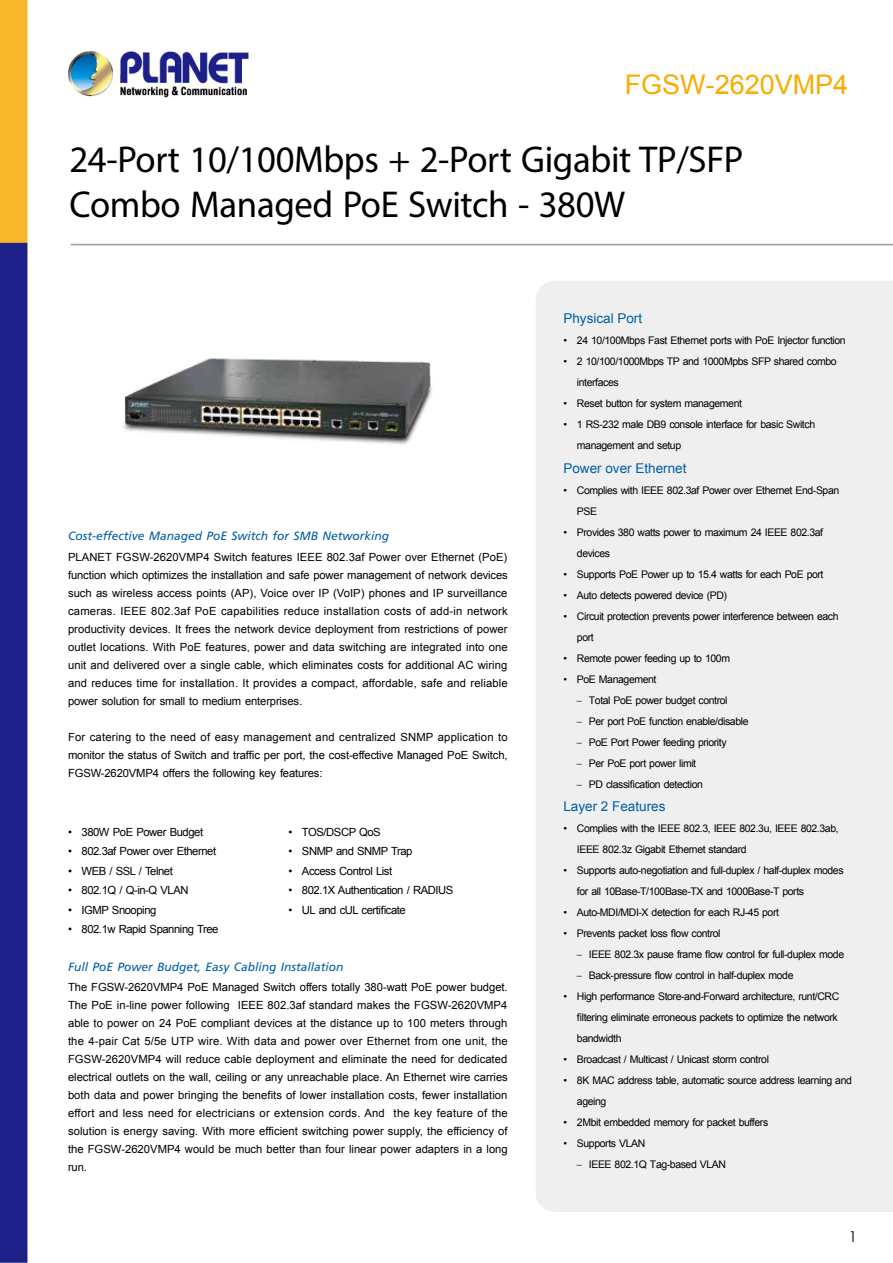
<style>
.page{position:relative;width:893px;height:1263px;background:#fff}
.page>*{position:absolute;margin:0;border:0;box-sizing:border-box;transform-origin:0 0}
.t1{font:37.5px/45px "Myriad Pro";letter-spacing:-.01em;color:#000}
.t2{font:27px "Arial";color:#f7ac00}
.t3{font:15px "Century Gothic";color:#000}
.t4{font:13.5px "Arial";color:#005ea6}
.t5{font:italic 12px "Frutiger";color:#005ea6}
.t6{font:11.25px/18px "Arial";letter-spacing:-.04em;color:#000;text-align:justify}
.t7{font:10.5px/21px "Arial";letter-spacing:-.04em;color:#000}
.s1{font-family:"Frutiger";font-weight:300}
</style>
<div class="page">
<img style="left:0;top:0;width:893px;height:1263px">
<div style="left:536px;top:281px;width:357px;height:931px;background:#efefef"></div>
<img style="left:99px;top:273px;width:360px;height:239px">
<h2 class="t2" style="left:625px;top:67px;width:225px">FGSW-2620VMP4</h2>
<h1 class="t1" style="left:69px;top:136px;width:675px">24-Port 10/100Mbps + 2-Port Gigabit TP/SFP<br>Combo Managed PoE Switch - 380W</h1>
<p class="t5" style="left:68px;top:529px;width:323px">Cost-effective Managed PoE Switch for SMB Networking</p>
<p class="t6" style="left:68px;top:548px;width:441px">PLANET FGSW-2620VMP4 Switch features IEEE 802.3af Power over Ethernet (PoE) function which optimizes the installation and safe power management of network devices such as wireless access points (AP), Voice over IP (VoIP) phones and IP surveillance cameras. IEEE 802.3af PoE capabilities reduce installation costs of add-in network productivity devices. It frees the network device deployment from restrictions of power outlet locations. With PoE features, power and data switching are integrated into one unit and delivered over a single cable, which eliminates costs for additional AC wiring and reduces time for installation. It provides a compact, affordable, safe and reliable power solution for small to medium enterprises.</p>
<p class="t6" style="left:68px;top:728px;width:441px">For catering to the need of easy management and centralized SNMP application to monitor the status of Switch and traffic per port, the cost-effective Managed PoE Switch, FGSW-2620VMP4 offers the following key features:</p>
<p class="t6" style="left:68px;top:823px;width:137px">• 380W PoE Power Budget</p>
<p class="t6" style="left:68px;top:842px;width:150px">• 802.3af Power over Ethernet</p>
<p class="t6" style="left:68px;top:862px;width:106px">• WEB / SSL / Telnet</p>
<p class="t6" style="left:68px;top:881px;width:122px">• 802.1Q / Q-in-Q VLAN</p>
<p class="t6" style="left:68px;top:901px;width:90px">• IGMP Snooping</p>
<p class="t6" style="left:68px;top:920px;width:152px">• 802.1w Rapid Spanning Tree</p>
<p class="t6" style="left:288px;top:823px;width:94px">• TOS/DSCP QoS</p>
<p class="t6" style="left:288px;top:842px;width:126px">• SNMP and SNMP Trap</p>
<p class="t6" style="left:288px;top:862px;width:105px">• Access Control List</p>
<p class="t6" style="left:288px;top:881px;width:166px">• 802.1X Authentication / RADIUS</p>
<p class="t6" style="left:288px;top:901px;width:119px">• UL and cUL certificate</p>
<p class="t5" style="left:68px;top:959px;width:277px">Full PoE Power Budget, Easy Cabling Installation</p>
<p class="t6" style="left:68px;top:978px;width:441px">The FGSW-2620VMP4 PoE Managed Switch offers totally 380-watt PoE power budget.<br>The PoE in-line power following IEEE 802.3af standard makes the FGSW-2620VMP4 able to power on 24 PoE compliant devices at the distance up to 100 meters through the 4-pair Cat 5/5e UTP wire. With data and power over Ethernet from one unit, the FGSW-2620VMP4 will reduce cable deployment and eliminate the need for dedicated electrical outlets on the wall, ceiling or any unreachable place. An Ethernet wire carries both data and power bringing the benefits of lower installation costs, fewer installation effort and less need for electricians or extension cords. And the key feature of the solution is energy saving. With more efficient switching power supply, the efficiency of the FGSW-2620VMP4 would be much better than four linear power adapters in a long run.</p>
<p class="t4" style="left:563px;top:310px;width:80px">Physical Port</p>
<p class="t7" style="left:563px;top:330px;width:284px">• 24 10/100Mbps Fast Ethernet ports with PoE Injector function</p>
<p class="t7" style="left:577px;top:351px;width:261px;text-indent:-14px">• 2 10/100/1000Mbps TP and 1000Mpbs SFP shared combo interfaces</p>
<p class="t7" style="left:563px;top:393px;width:180px">• Reset button for system management</p>
<p class="t7" style="left:577px;top:414px;width:240px;text-indent:-14px">• 1 RS-232 male DB9 console interface for basic Switch management and setup</p>
<p class="t4" style="left:563px;top:459px;width:125px">Power over Ethernet</p>
<p class="t7" style="left:577px;top:480px;width:264px;text-indent:-14px">• Complies with IEEE 802.3af Power over Ethernet End-Span<br>PSE</p>
<p class="t7" style="left:577px;top:522px;width:248px;text-indent:-14px">• Provides 380 watts power to maximum 24 IEEE 802.3af devices</p>
<p class="t7" style="left:563px;top:564px;width:262px">• Supports PoE Power up to 15.4 watts for each PoE port</p>
<p class="t7" style="left:563px;top:585px;width:165px">• Auto detects powered device (PD)</p>
<p class="t7" style="left:577px;top:606px;width:263px;text-indent:-14px">• Circuit protection prevents power interference between each port</p>
<p class="t7" style="left:563px;top:648px;width:168px">• Remote power feeding up to 100m</p>
<p class="t7" style="left:563px;top:669px;width:95px">• PoE Management</p>
<p class="t7" style="left:577px;top:690px;width:152px"><span class="s1">–</span> Total PoE power budget control</p>
<p class="t7" style="left:577px;top:711px;width:173px"><span class="s1">–</span> Per port PoE function enable/disable</p>
<p class="t7" style="left:577px;top:732px;width:151px"><span class="s1">–</span> PoE Port Power feeding priority</p>
<p class="t7" style="left:577px;top:753px;width:121px"><span class="s1">–</span> Per PoE port power limit</p>
<p class="t7" style="left:577px;top:774px;width:128px"><span class="s1">–</span> PD classification detection</p>
<p class="t4" style="left:563px;top:798px;width:104px">Layer 2 Features</p>
<p class="t7" style="left:577px;top:818px;width:263px;text-indent:-14px">• Complies with the IEEE 802.3, IEEE 802.3u, IEEE 802.3ab,<br>IEEE 802.3z Gigabit Ethernet standard</p>
<p class="t7" style="left:577px;top:860px;width:268px;text-indent:-14px">• Supports auto-negotiation and full-duplex / half-duplex modes for all 10Base-T/100Base-TX and 1000Base-T ports</p>
<p class="t7" style="left:563px;top:902px;width:217px">• Auto-MDI/MDI-X detection for each RJ-45 port</p>
<p class="t7" style="left:563px;top:923px;width:159px">• Prevents packet loss flow control</p>
<p class="t7" style="left:577px;top:944px;width:269px"><span class="s1">–</span> IEEE 802.3x pause frame flow control for full-duplex mode</p>
<p class="t7" style="left:577px;top:965px;width:218px"><span class="s1">–</span> Back-pressure flow control in half-duplex mode</p>
<p class="t7" style="left:577px;top:986px;width:264px;text-indent:-14px">• High performance Store-and-Forward architecture, runt/CRC filtering eliminate erroneous packets to optimize the network bandwidth</p>
<p class="t7" style="left:563px;top:1049px;width:207px">• Broadcast / Multicast / Unicast storm control</p>
<p class="t7" style="left:577px;top:1070px;width:277px;text-indent:-14px">• 8K MAC address table, automatic source address learning and ageing</p>
<p class="t7" style="left:563px;top:1112px;width:206px">• 2Mbit embedded memory for packet buffers</p>
<p class="t7" style="left:563px;top:1133px;width:83px">• Supports VLAN</p>
<p class="t7" style="left:577px;top:1154px;width:151px"><span class="s1">–</span> IEEE 802.1Q Tag-based VLAN</p>
<h3 class="t3" style="left:849px;top:1227px;width:10px">1</h3>
</div>
